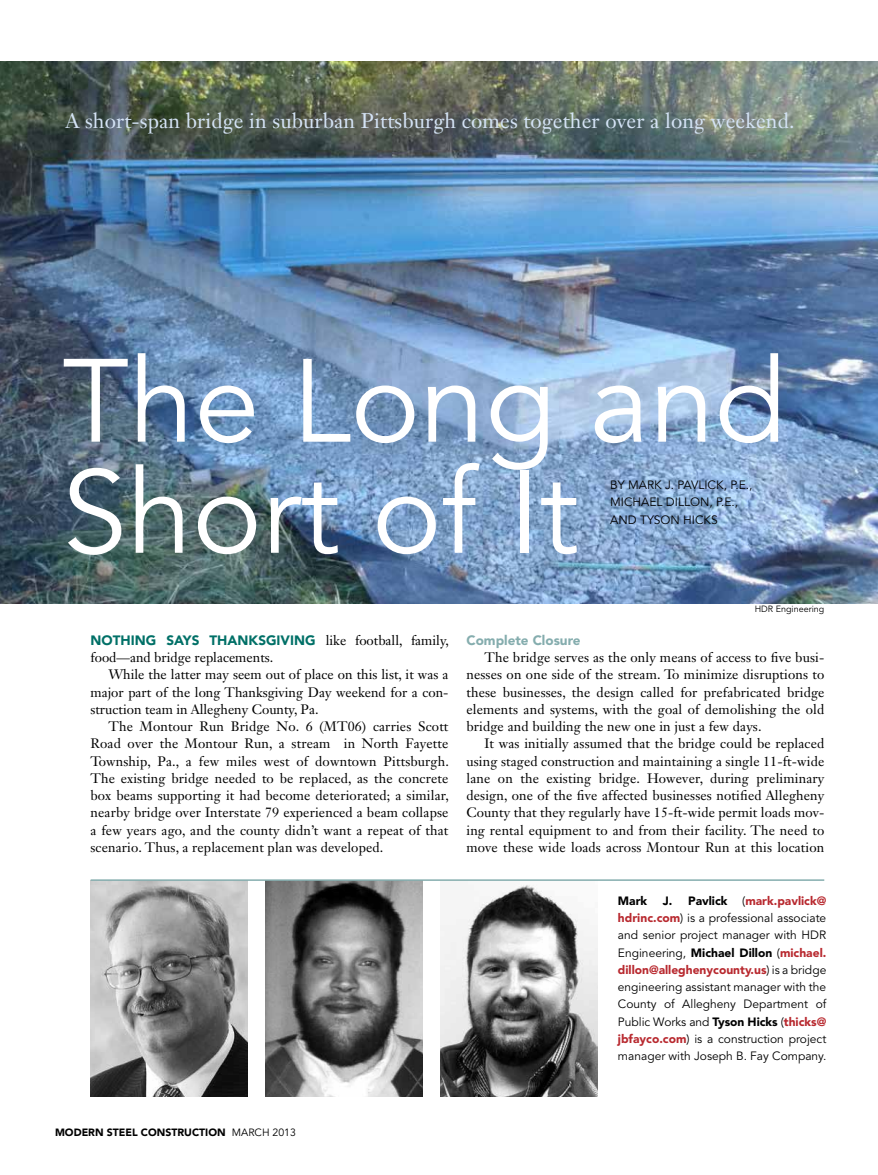
<style>
.page{position:relative;width:878px;height:1175px;background:#fff}
.page>*{position:absolute;margin:0;border:0;box-sizing:border-box;transform-origin:0 0}
.t1{font:117px/111px "Avenir LT Std";color:#fff}
.t2{font:21px "Janson Text LT Std";letter-spacing:.005em;color:#d4e3f5}
.t3{font:13.5px/17.2px "Janson Text LT Std";letter-spacing:.01em;color:#000;text-align:justify}
.t4{font:900 13.5px "Avenir LT Std";color:#007067}
.t5{font:900 13.5px "Avenir LT Std";color:#85adae}
.t6{font:12px/17.2px "Avenir LT Std";color:#000}
.t7{font:900 12px "Avenir LT Std";color:#000}
.t8{font:900 10.5px "Avenir LT Std";color:#000}
.t9{font:9px "Avenir LT Std";color:#000}
.s1{font-family:"Janson Text LT Std";font-weight:400;color:#000}
.s2{font-weight:900}
.s3{font-weight:900;color:#b8292f}
.s4{font-weight:400}
</style>
<div class="page">
<img style="left:0;top:62px;width:878px;height:541px">
<img style="left:266px;top:880px;width:157px;height:216px">
<img style="left:91px;top:880px;width:157px;height:216px">
<img style="left:441px;top:880px;width:157px;height:216px">
<hr style="left:91px;top:879px;width:733px;height:1px;background:#85adae">
<h2 class="t2" style="left:65px;top:107px;width:730px">A short-span bridge in suburban Pittsburgh comes together over a long weekend.</h2>
<h1 class="t1" style="left:62px;top:349px;width:725px">The Long and<br>Short of it</h1>
<p class="t6" style="left:610px;top:477px;width:144px">By Mark J. Pavlick, P.E.,<br>Michael</p>
<p class="t6" style="left:610px;top:494px;width:129px;text-indent:56px">Dillon, P.E., and Tyson Hicks</p>
<p class="t4" style="left:90px;top:632px;width:360px">Nothin g says Than ksgivin g <span class="s1">like football, family,</span></p>
<p class="t3" style="left:90px;top:648px;width:184px">food—and bridge replacements.</p>
<p class="t3" style="left:108px;top:666px;width:341px">While the latter may seem out of place on this list, it was a</p>
<p class="t3" style="left:90px;top:683px;width:359px">major part of the long Thanksgiving Day weekend for a con-</p>
<p class="t3" style="left:90px;top:700px;width:229px">struction team in Allegheny County, Pa.</p>
<p class="t3" style="left:108px;top:717px;width:341px">The Montour Run Bridge No. 6 (MT06) carries Scott</p>
<p class="t3" style="left:90px;top:735px;width:359px">Road over the Montour Run, a stream in North Fayette</p>
<p class="t3" style="left:90px;top:752px;width:360px">Township, Pa., a few miles west of downtown Pittsburgh.</p>
<p class="t3" style="left:90px;top:769px;width:359px">The existing bridge needed to be replaced, as the concrete</p>
<p class="t3" style="left:90px;top:786px;width:360px">box beams supporting it had become deteriorated; a similar,</p>
<p class="t3" style="left:90px;top:804px;width:359px">nearby bridge over Interstate 79 experienced a beam collapse</p>
<p class="t3" style="left:90px;top:821px;width:359px">a few years ago, and the county didn’t want a repeat of that</p>
<p class="t3" style="left:90px;top:838px;width:294px">scenario. Thus, a replacement plan was developed.</p>
<p class="t9" style="left:754px;top:603px;width:71px">HDR Engineering</p>
<p class="t5" style="left:466px;top:632px;width:116px">Complete Closure</p>
<p class="t3" style="left:466px;top:648px;width:359px;text-indent:18px">The bridge serves as the only means of access to five busi&shy;nesses on one side of the stream. To minimize disruptions to these businesses, the design called for prefabricated bridge elements and systems, with the goal of demolishing the old bridge and building the new one in just a few days.</p>
<p class="t3" style="left:466px;top:735px;width:359px;text-indent:18px">It was initially assumed that the bridge could be replaced using staged construction and maintaining a single 11-ft-wide lane on the existing bridge. However, during preliminary design, one of the five affected businesses notified Allegheny County that they regularly have 15-ft-wide permit loads mov&shy;ing rental equipment to and from their facility. The need to move these wide loads across Montour Run at this location</p>
<p class="t6" style="left:618px;top:892px;width:210px;text-align:justify;text-indent:45px"><span class="s2">J. Pavlick</span> (<span class="s3">mark.pavlick@ hdrinc.com</span>) is a professional associate and senior project manager with HDR Engineering, <span class="s2">Michael Dillon</span> (<span class="s3">michael. dillon@alleghenycounty.us</span>) is a bridge engineering assistant manager with the County of Allegheny Department of Public Works and <span class="s2">Tyson Hicks</span> (<span class="s3">thicks@ jbfayco.com</span>) is a construction project manager with Joseph B. Fay Company.</p>
<p class="t7" style="left:618px;top:893px;width:31px">Mark</p>
<p class="t8" style="left:55px;top:1125px;width:242px">MODERN STEEL CONSTRUCTION <span class="s4">march 2013</span></p>
</div>
